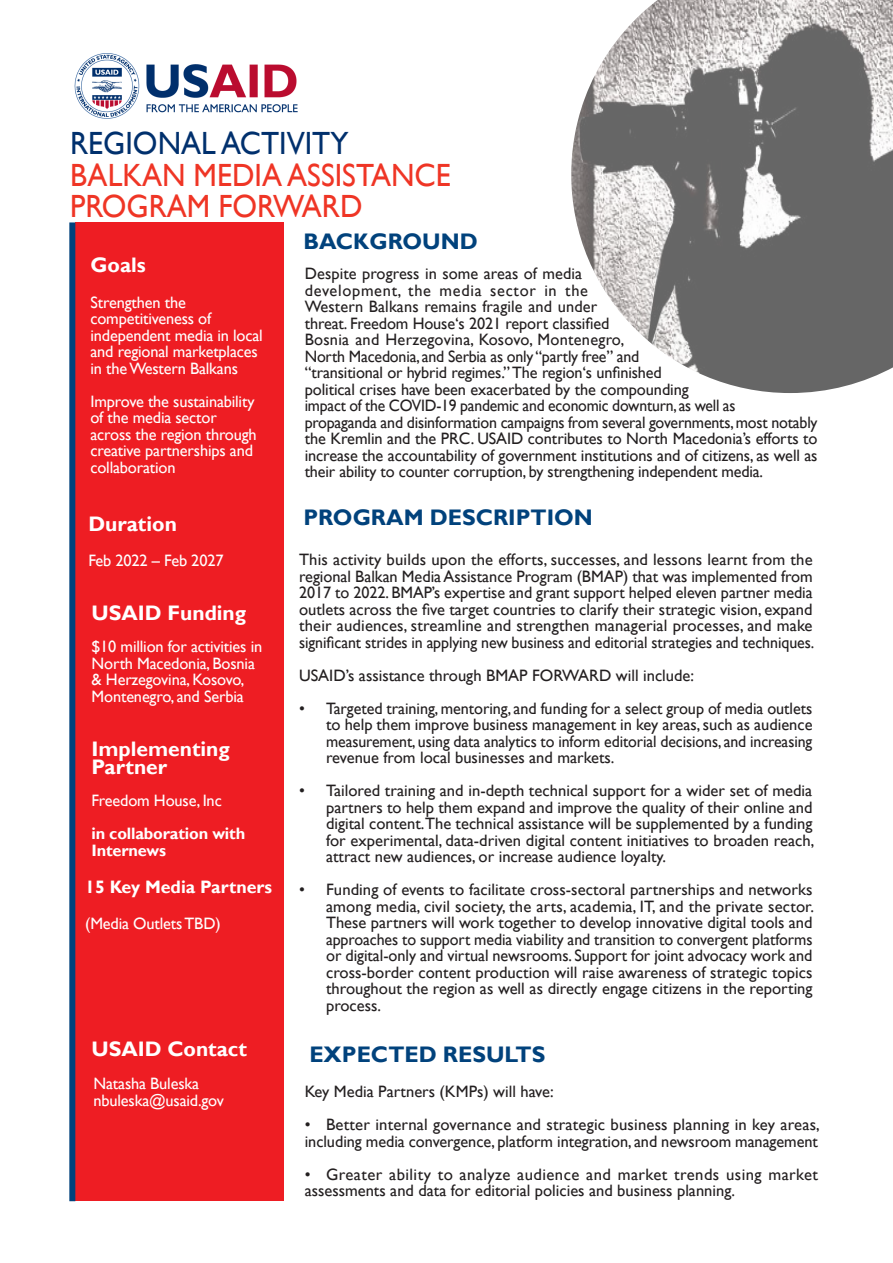
<style>
.page{position:relative;width:893px;height:1263px;background:#fff}
.page>*{position:absolute;margin:0;border:0;box-sizing:border-box;transform-origin:0 0}
.Naslov_36{font:32.1px/31.5px "Gill Sans";color:#ef3525;scale:.93 1}
.Naslov_36-2{font:32.1px "Gill Sans";color:#00306d;scale:.93 1}
.t1{font:700 22.5px "Gill Sans";color:#01427c}
.t2{font:700 21px/18px "Gill Sans";color:#fff}
.t3{font:700 18px "Gill Sans";color:#fff}
.t4{font:16.5px/16.5px "Gill Sans";color:#231f20}
.t5{font:16.5px/16.5px "Gill Sans";letter-spacing:-.01em;color:#fff}
.t6{font:700 16.5px "Gill Sans";letter-spacing:-.01em;color:#fff}
</style>
<div class="page">
<img style="left:571px;top:0;width:322px;height:393px">
<div style="left:75px;top:222px;width:209px;height:979px;background:#ee1d23"></div>
<div style="left:69px;top:222px;width:6px;height:979px;background:#01427c"></div>
<img style="left:74px;top:53px;width:224px;height:66px">
<p class="Naslov_36-2" style="left:70px;top:125px;width:301px">REGIONAL ACTIVITY</p>
<p class="Naslov_36" style="left:70px;top:160px;width:411px">BALKAN MEDIA ASSISTANCE<br>PROGRAM FORWARD</p>
<p class="t2" style="left:90px;top:257px;width:57px">Goals</p>
<p class="t5" style="left:90px;top:294px;width:174px">Strengthen the competitiveness of independent media in local and regional marketplaces in the Western Balkans</p>
<p class="t5" style="left:90px;top:393px;width:168px">Improve the sustainability of the media sector across the region through creative partnerships and collaboration</p>
<p class="t2" style="left:88px;top:516px;width:90px">Duration</p>
<p class="t5" style="left:88px;top:552px;width:137px">Feb 2022 – Feb 2027</p>
<p class="t2" style="left:92px;top:604px;width:156px">USAID Funding</p>
<p class="t5" style="left:92px;top:639px;width:172px">$10 million for activities in<br>North Macedonia, Bosnia &amp; Herzegovina, Kosovo,<br>Montenegro, and Serbia</p>
<p class="t2" style="left:91px;top:741px;width:140px">Implementing<br>Partner</p>
<p class="t5" style="left:91px;top:793px;width:132px">Freedom House, Inc</p>
<p class="t6" style="left:91px;top:824px;width:155px">in collaboration with</p>
<p class="t6" style="left:91px;top:840px;width:76px">Internews</p>
<p class="t3" style="left:85px;top:876px;width:188px">15 Key Media Partners</p>
<p class="t5" style="left:85px;top:915px;width:137px">(Media Outlets TBD)</p>
<p class="t2" style="left:91px;top:1040px;width:157px">USAID Contact</p>
<p class="t5" style="left:94px;top:1076px;width:107px">Natasha Buleska</p>
<p class="t5" style="left:94px;top:1092px;width:132px">nbuleska@usaid.gov</p>
<p class="t1" style="left:303px;top:227px;width:176px">BACKGROUND</p>
<p class="t4" style="left:305px;top:266px;width:514px">Despite progress in some areas of media<br>development, the media sector in the<br>Western Balkans remains fragile and under<br>threat. Freedom House‘s 2021 report classified<br>Bosnia and Herzegovina, Kosovo, Montenegro,<br>North Macedonia, and Serbia as only “partly free” and<br>“transitional or hybrid regimes.” The region‘s unfinished<br>political crises have been exacerbated by the compounding<br>impact of the COVID-19 pandemic and economic downturn, as well as<br>propaganda and disinformation campaigns from several governments, most notably the Kremlin and the PRC. USAID contributes to North Macedonia’s efforts to increase the accountability of government institutions and of citizens, as well as their ability to counter corruption, by strengthening independent media.</p>
<p class="t1" style="left:303px;top:504px;width:291px">PROGRAM DESCRIPTION</p>
<p class="t4" style="left:299px;top:552px;width:517px;text-align:justify">This activity builds upon the efforts, successes, and lessons learnt from the regional Balkan Media Assistance Program (BMAP) that was implemented from 2017 to 2022. BMAP’s expertise and grant support helped eleven partner media outlets across the five target countries to clarify their strategic vision, expand their audiences, streamline and strengthen managerial processes, and make significant strides in applying new business and editorial strategies and techniques.</p>
<p class="t4" style="left:299px;top:667px;width:396px">USAID’s assistance through BMAP FORWARD will include:</p>
<p class="t4" style="left:326px;top:700px;width:488px;text-align:justify;text-indent:-27px">• Targeted training, mentoring, and funding for a select group of media outlets to help them improve business management in key areas, such as audience measurement, using data analytics to inform editorial decisions, and increasing revenue from local businesses and markets.</p>
<p class="t4" style="left:326px;top:783px;width:490px;text-indent:-27px">• Tailored training and in-depth technical support for a wider set of media partners to help them expand and improve the quality of their online and digital content.The technical assistance will be supplemented by a funding for experimental, data-driven digital content initiatives to broaden reach, attract new audiences, or increase audience loyalty.</p>
<p class="t4" style="left:326px;top:882px;width:489px;text-align:justify;text-indent:-27px">• Funding of events to facilitate cross-sectoral partnerships and networks among media, civil society, the arts, academia, IT, and the private sector.<br>These partners will work together to develop innovative digital tools and approaches to support media viability and transition to convergent platforms or digital-only and virtual newsrooms. Support for joint advocacy work and cross-border content production will raise awareness of strategic topics throughout the region as well as directly engage citizens in the reporting process.</p>
<p class="t1" style="left:309px;top:1040px;width:238px">EXPECTED RESULTS</p>
<p class="t4" style="left:305px;top:1084px;width:250px">Key Media Partners (KMPs) will have:</p>
<p class="t4" style="left:305px;top:1117px;width:517px">• Better internal governance and strategic business planning in key areas, including media convergence, platform integration, and newsroom management</p>
<p class="t4" style="left:305px;top:1166px;width:515px">• Greater ability to analyze audience and market trends using market assessments and data for editorial policies and business planning.</p>
</div>
